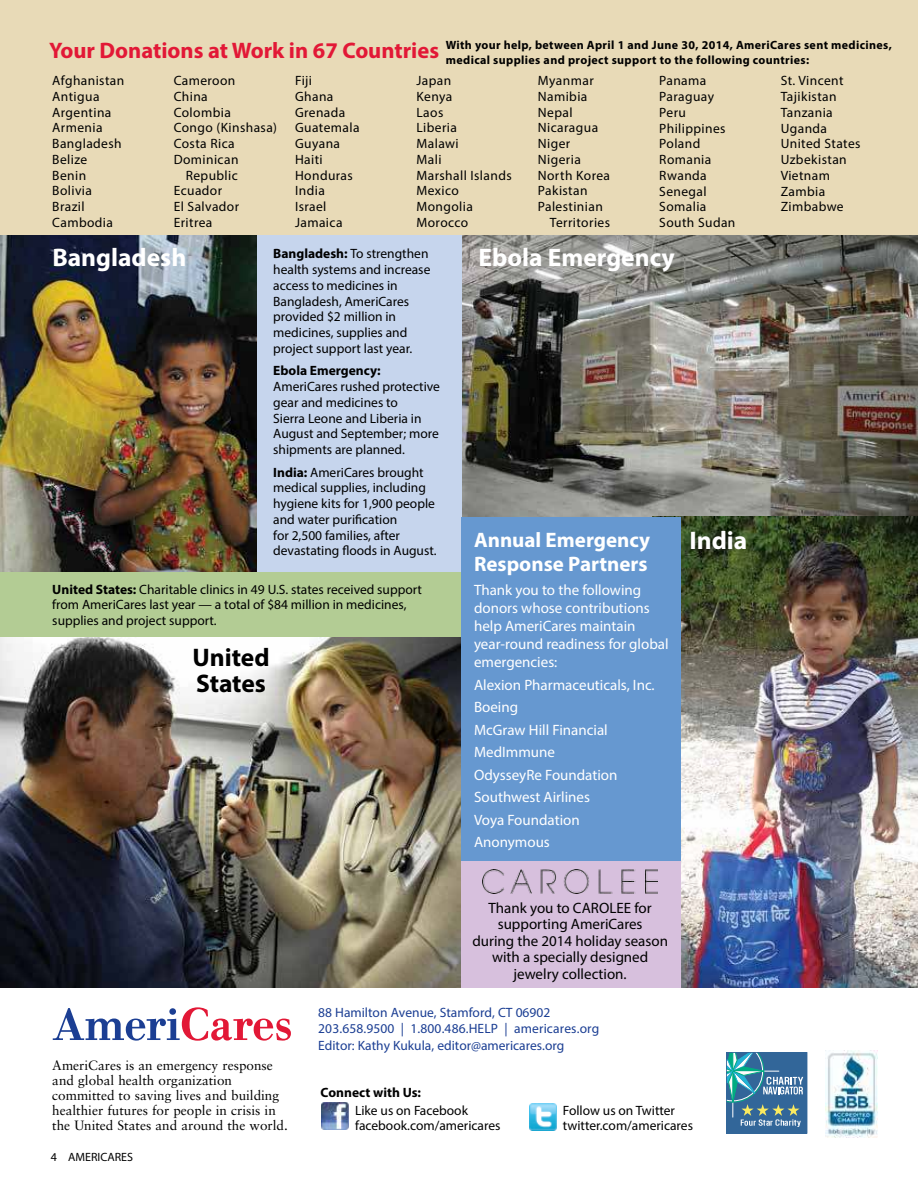
<style>
.page{position:relative;width:918px;height:1188px;background:#fff}
.page>*{position:absolute;margin:0;border:0;box-sizing:border-box;transform-origin:0 0}
.t1{font:700 25.5px "Myriad Pro";color:#fff}
.t2{font:700 25.5px/25.5px "Myriad Pro";color:#000}
.t3{font:700 22.5px "Myriad Pro";color:#e21836}
.t4{font:700 21px/24px "Myriad Pro";color:#fff}
.t5{font:15px/22.5px "Myriad Pro";color:#fff}
.t6{font:15px/16.5px "Myriad Pro";color:#000;text-align:center}
.t7{font:13.5px/15.8px "Myriad Pro";letter-spacing:.005em;color:#000}
.t8{font:13.5px/15.8px "Myriad Pro";letter-spacing:.03em;color:#000}
.t9{font:13.5px/15px "Sabon";color:#000}
.t10{font:13.5px/16.5px "Myriad Pro";color:#1b3e93}
.t11{font:700 13.5px "Myriad Pro";color:#000}
.t12{font:700 12px/15px "Myriad Pro";letter-spacing:.03em;color:#000}
.t13{font:12px "Myriad Pro";color:#000}
.s1{font-weight:700}
</style>
<div class="page">
<img style="left:461px;top:235px;width:457px;height:282px">
<img style="left:0;top:637px;width:461px;height:350px">
<img style="left:0;top:235px;width:257px;height:337px">
<div style="left:257px;top:235px;width:204px;height:337px;background:#c6d5ed"></div>
<div style="left:0;top:0;width:918px;height:235px;background:#e8dab7"></div>
<svg style="left:53px;top:1007px;width:238px;height:34px"></svg>
<img style="left:530px;top:1104px;width:27px;height:27px">
<img style="left:322px;top:1103px;width:27px;height:27px">
<div style="left:726px;top:1072px;width:81px;height:62px;background:#326699"></div>
<div style="left:726px;top:1053px;width:81px;height:48px;background:#326699"></div>
<svg style="left:728px;top:1054px;width:75px;height:73px"></svg>
<div style="left:726px;top:1052px;width:81px;height:82px;border:1px solid #326699"></div>
<img style="left:825px;top:1051px;width:52px;height:86px">
<img style="left:681px;top:517px;width:237px;height:470px">
<div style="left:0;top:572px;width:461px;height:65px;background:#b3cc94"></div>
<div style="left:461px;top:517px;width:220px;height:344px;background:#6698d0"></div>
<div style="left:461px;top:861px;width:220px;height:126px;background:#d7c0dd"></div>
<img style="left:483px;top:869px;width:175px;height:24px">
<p class="t12" style="left:446px;top:38px;width:448px">With your help, between April 1 and June 30, 2014, AmeriCares sent medicines, medical supplies and project support to the following countries:</p>
<h2 class="t3" style="left:49px;top:42px;width:391px">Your Donations at Work in 67 Countries</h2>
<p class="t8" style="left:52px;top:74px;width:74px">Afghanistan<br>Antigua<br>Argentina<br>Armenia<br>Bangladesh<br>Belize<br>Benin<br>Bolivia<br>Brazil<br>Cambodia</p>
<p class="t8" style="left:174px;top:74px;width:63px">Cameroon</p>
<p class="t7" style="left:174px;top:90px;width:36px">China</p>
<p class="t8" style="left:174px;top:105px;width:59px">Colombia</p>
<p class="t8" style="left:174px;top:121px;width:105px">Congo (Kinshasa)</p>
<p class="t8" style="left:174px;top:137px;width:63px">Costa Rica</p>
<p class="t8" style="left:174px;top:153px;width:66px">Dominican</p>
<p class="t8" style="left:186px;top:168px;width:54px">Republic</p>
<p class="t8" style="left:174px;top:184px;width:50px">Ecuador</p>
<p class="t8" style="left:174px;top:200px;width:67px">El Salvador</p>
<p class="t8" style="left:174px;top:216px;width:40px">Eritrea</p>
<p class="t8" style="left:295px;top:74px;width:66px">Fiji<br>Ghana<br>Grenada<br>Guatemala<br>Guyana<br>Haiti<br>Honduras<br>India<br>Israel<br>Jamaica</p>
<p class="t8" style="left:416px;top:74px;width:97px">Japan<br>Kenya<br>Laos<br>Liberia<br>Malawi<br>Mali<br>Marshall Islands<br>Mexico<br>Mongolia<br>Morocco</p>
<p class="t8" style="left:538px;top:74px;width:57px">Myanmar</p>
<p class="t8" style="left:538px;top:90px;width:51px">Namibia</p>
<p class="t7" style="left:538px;top:105px;width:36px">Nepal</p>
<p class="t8" style="left:538px;top:121px;width:62px">Nicaragua</p>
<p class="t7" style="left:538px;top:137px;width:34px">Niger</p>
<p class="t8" style="left:538px;top:153px;width:45px">Nigeria</p>
<p class="t8" style="left:538px;top:168px;width:74px">North Korea</p>
<p class="t8" style="left:538px;top:184px;width:51px">Pakistan</p>
<p class="t8" style="left:538px;top:200px;width:66px">Palestinian</p>
<p class="t8" style="left:550px;top:216px;width:62px">Territories</p>
<p class="t8" style="left:659px;top:74px;width:78px">Panama<br>Paraguay<br>Peru<br>Philippines<br>Poland<br>Romania<br>Rwanda<br>Senegal<br>Somalia<br>South Sudan</p>
<p class="t8" style="left:781px;top:74px;width:81px">St. Vincent<br>Tajikistan<br>Tanzania<br>Uganda<br>United States<br>Uzbekistan<br>Vietnam<br>Zambia<br>Zimbabwe</p>
<h1 class="t1" style="left:52px;top:247px;width:135px">Bangladesh</h1>
<p class="t7" style="left:273px;top:247px;width:159px"><span class="s1">Bangladesh:</span> To strengthen health systems and increase access to medicines in<br>Bangladesh, AmeriCares provided $2 million in medicines, supplies and project support last year.</p>
<p class="t11" style="left:273px;top:366px;width:109px">Ebola Emergency:</p>
<p class="t7" style="left:273px;top:380px;width:168px">AmeriCares rushed protective gear and medicines to<br>Sierra Leone and Liberia in<br>August and September; more shipments are planned.</p>
<p class="t7" style="left:273px;top:465px;width:165px"><span class="s1">India:</span> AmeriCares brought medical supplies, including hygiene kits for 1,900 people and water purification<br>for 2,500 families, after devastating floods in August.</p>
<p class="t7" style="left:52px;top:582px;width:371px"><span class="s1">United States:</span> Charitable clinics in 49 U.S. states received support from AmeriCares last year — a total of $84 million in medicines, supplies and project support.</p>
<h1 class="t2" style="left:192px;top:647px;width:79px">United<br>States</h1>
<h1 class="t1" style="left:478px;top:247px;width:198px">Ebola Emergency</h1>
<h3 class="t4" style="left:474px;top:529px;width:178px">Annual Emergency<br>Response Partners</h3>
<p class="t5" style="left:474px;top:583px;width:196px;line-height:18px">Thank you to the following donors whose contributions help AmeriCares maintain year-round readiness for global emergencies:</p>
<p class="t5" style="left:474px;top:675px;width:182px">Alexion Pharmaceuticals, Inc.<br>Boeing<br>McGraw Hill Financial<br>MedImmune<br>OdysseyRe Foundation<br>Southwest Airlines<br>Voya Foundation<br>Anonymous</p>
<h1 class="t1" style="left:689px;top:530px;width:59px">India</h1>
<p class="t6" style="left:472px;top:901px;width:197px">Thank you to CAROLEE for supporting AmeriCares<br>during the 2014 holiday season with a specially designed jewelry collection.</p>
<p class="t10" style="left:318px;top:1005px;width:283px">88 Hamilton Avenue, Stamford, CT 06902<br>203.658.9500 | 1.800.486.HELP | americares.org<br>Editor: Kathy Kukula, editor@americares.org</p>
<p class="t9" style="left:52px;top:1059px;width:237px">AmeriCares is an emergency response and global health organization committed to saving lives and building healthier futures for people in crisis in the United States and around the world.</p>
<p class="t13" style="left:51px;top:1152px;width:84px">4 AMERICARES</p>
<p class="t11" style="left:321px;top:1087px;width:102px">Connect with Us:</p>
<p class="t7" style="left:355px;top:1104px;width:147px;line-height:15px">Like us on Facebook facebook.com/americares</p>
<p class="t7" style="left:563px;top:1104px;width:132px;line-height:15px">Follow us on Twitter twitter.com/americares</p>
</div>
